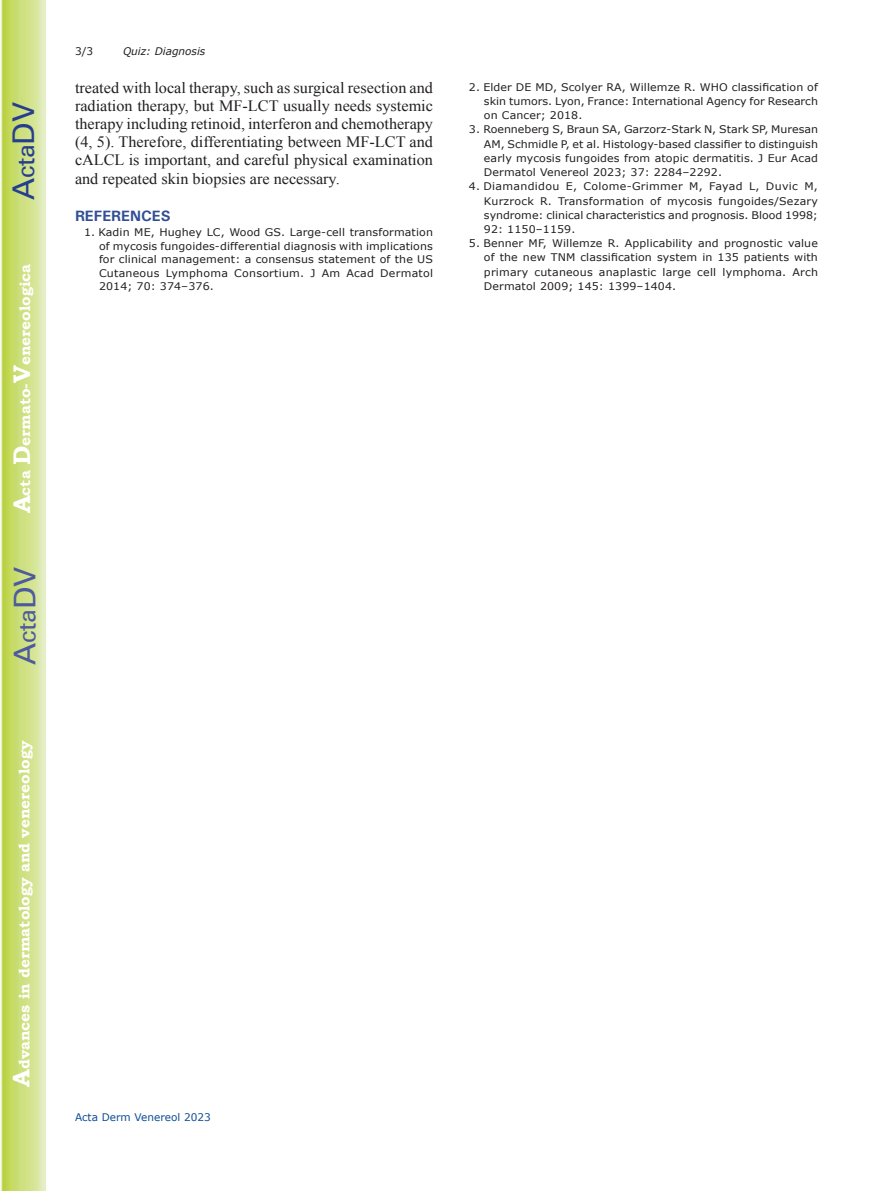
<style>
.page{position:relative;width:893px;height:1191px;background:#fff}
.page>*{position:absolute;margin:0;border:0;box-sizing:border-box;transform-origin:0 0}
.t1{font:30px "Univers";color:#4d5a9e}
.t2{font:30px "Univers";color:#253f8e}
.t3{font:15.75px/18px "Times New Roman";color:#231f20;text-align:justify}
.t4{font:700 15px "Bookman Old Style";color:#fff}
.t5{font:700 15px "Univers";color:#324f95}
.t6{font:10.5px/14.2px "Verdana";letter-spacing:.01em;color:#231f20;text-align:justify;scale:1.05 1}
.t7{font:10.5px "Verdana";color:#0f4d96}
.t8{font:italic 10.5px "Verdana";color:#231f20}
.t9{font:10.5px "Verdana";letter-spacing:.01em;color:#231f20}
.s1{font-size:24px}
</style>
<div class="page">
<svg style="left:1px;top:0;width:45px;height:1191px;background:#cfe084"></svg>
<h1 class="t2" style="left:6px;top:200px;width:100px;rotate:-90deg">A<span class="s1">cta</span>DV</h1>
<h3 class="t4" style="left:16px;top:513px;width:251px;rotate:-90deg"><span class="s1">A</span>cta <span class="s1">D</span>ermato-<span class="s1">V</span>enereologica</h3>
<h1 class="t1" style="left:7px;top:665px;width:100px;rotate:-90deg">A<span class="s1">cta</span>DV</h1>
<h3 class="t4" style="left:15px;top:1087px;width:347px;rotate:-90deg"><span class="s1">A</span>dvances in dermatology and venereology</h3>
<p class="t9" style="left:75px;top:44px;width:20px">3/3</p>
<p class="t8" style="left:123px;top:44px;width:84px">Quiz: Diagnosis</p>
<p class="t3" style="left:75px;top:79px;width:360px">treated with local therapy, such as surgical resection and radiation therapy, but MF-LCT usually needs systemic therapy including retinoid, interferon and chemotherapy (4, 5). Therefore, differentiating between MF-LCT and cALCL is important, and careful physical examination and repeated skin biopsies are necessary.</p>
<h3 class="t5" style="left:75px;top:206px;width:97px">REFERENCES</h3>
<p class="t6" style="left:99px;top:226px;width:320px;line-height:13.5px;text-indent:-15px">1. Kadin ME, Hughey LC, Wood GS. Large-cell transformation of mycosis fungoides-differential diagnosis with implications for clinical management: a consensus statement of the US Cutaneous Lymphoma Consortium. J Am Acad Dermatol 2014; 70: 374–376.</p>
<p class="t6" style="left:484px;top:80px;width:320px;text-indent:-15px">2. Elder DE MD, Scolyer RA, Willemze R. WHO classification of skin tumors. Lyon, France: International Agency for Research on Cancer; 2018.</p>
<p class="t6" style="left:484px;top:122px;width:320px;text-indent:-15px">3. Roenneberg S, Braun SA, Garzorz-Stark N, Stark SP, Muresan AM, Schmidle P, et al. Histology-based classifier to distinguish early mycosis fungoides from atopic dermatitis. J Eur Acad Dermatol Venereol 2023; 37: 2284–2292.</p>
<p class="t6" style="left:484px;top:179px;width:320px;text-indent:-15px">4. Diamandidou E, Colome-Grimmer M, Fayad L, Duvic M, Kurzrock R. Transformation of mycosis fungoides/Sezary syndrome: clinical characteristics and prognosis. Blood 1998; 92: 1150–1159.</p>
<p class="t6" style="left:484px;top:236px;width:320px;text-indent:-15px">5. Benner MF, Willemze R. Applicability and prognostic value of the new TNM classification system in 135 patients with primary cutaneous anaplastic large cell lymphoma. Arch Dermatol 2009; 145: 1399–1404.</p>
<p class="t7" style="left:75px;top:1110px;width:137px">Acta Derm Venereol 2023</p>
</div>
